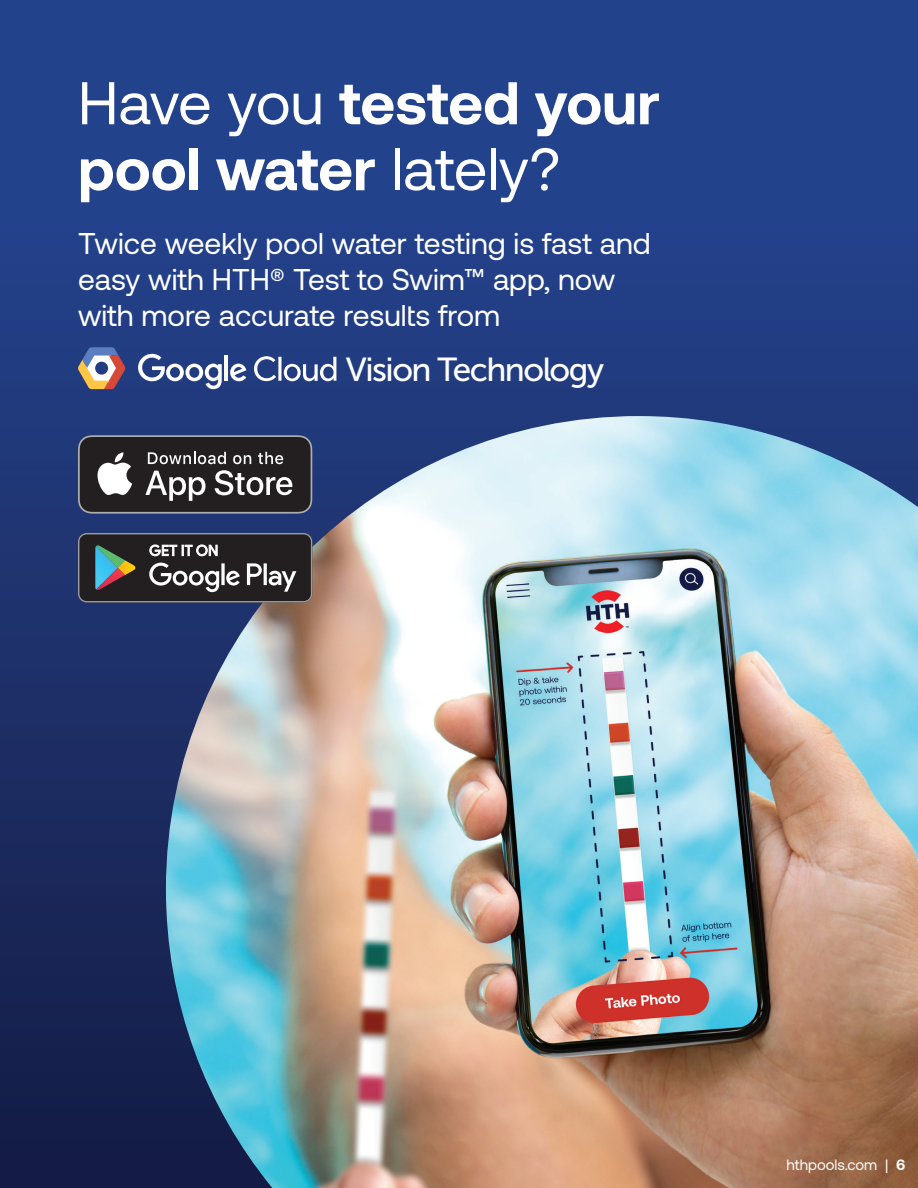
<style>
.page{position:relative;width:918px;height:1188px;background:#fff}
.page>*{position:absolute;margin:0;border:0;box-sizing:border-box;transform-origin:0 0}
.t1{font:700 60px/66px "Aeonik";color:#fff}
.t2{font:33.3px "Museo Sans 500";letter-spacing:-.045em;color:#fff}
.t3{font:30px/36px "Aeonik";color:#fff}
.t4{font:15px "Aeonik";color:#fff}
.s1{font-weight:400}
.s2{font-weight:700}
</style>
<div class="page">
<div style="left:0;top:0;width:918px;height:1188px;background:linear-gradient(to bottom,#264896,#151c45)"></div>
<img style="left:166px;top:416px;width:752px;height:772px">
<svg style="left:78px;top:435px;width:234px;height:79px;background:#4b484a"></svg>
<svg style="left:78px;top:533px;width:234px;height:69px;background:#434343"></svg>
<svg style="left:254px;top:356px;width:82px;height:25px"></svg>
<svg style="left:138px;top:354px;width:84px;height:35px"></svg>
<hr style="left:224px;top:355px;width:4px;height:26px;background:#fff">
<svg style="left:230px;top:364px;width:16px;height:17px"></svg>
<svg style="left:78px;top:347px;width:47px;height:42px"></svg>
<h1 class="t1" style="left:78px;top:70px;width:583px"><span class="s1">Have you</span> tested your pool water <span class="s1">lately?</span></h1>
<p class="t3" style="left:78px;top:225px;width:574px">Twice weekly pool water testing is fast and easy with HTH® Test to Swim™ app, now with more accurate results from</p>
<p class="t2" style="left:346px;top:351px;width:260px">Vision Technology</p>
<p class="t4" style="left:787px;top:1156px;width:120px">hthpools.com | <span class="s2">6</span></p>
</div>
